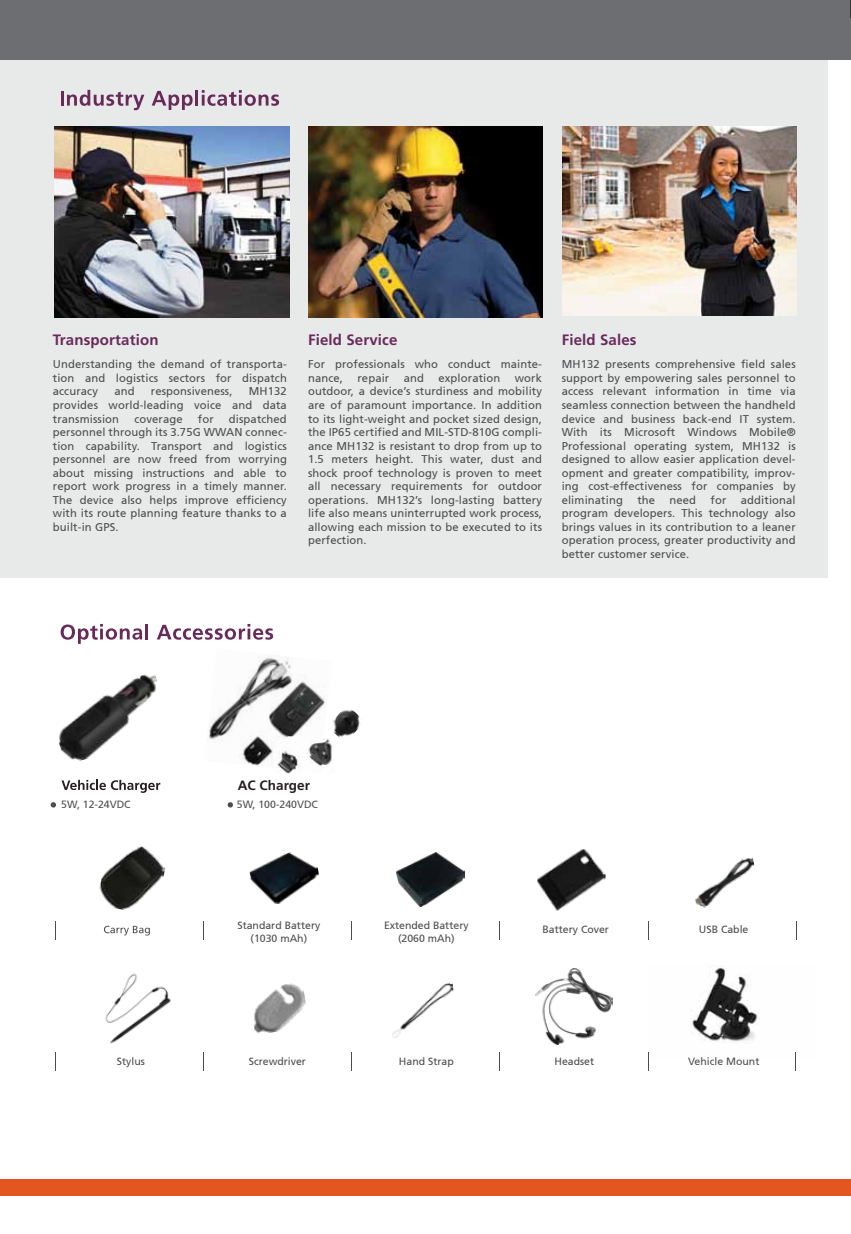
<style>
.page{position:relative;width:851px;height:1234px;background:#fff}
.page>*{position:absolute;margin:0;border:0;box-sizing:border-box;transform-origin:0 0}
.t1{font:700 15px "Frutiger";letter-spacing:.01em;color:#682a5a}
.t2{font:700 13.5px "Frutiger";color:#231f20}
.t3{font:11.25px/13.5px "Frutiger 55 Roman";letter-spacing:.01em;color:#4d4d4f;text-align:justify}
.t4{font:10.5px/12.6px "Frutiger 55 Roman";color:#4d4d4f;text-align:center}
</style>
<div class="page">
<img style="left:254px;top:983px;width:52px;height:51px">
<img style="left:249px;top:852px;width:70px;height:52px">
<img style="left:105px;top:973px;width:66px;height:71px">
<div style="left:0;top:0;width:827px;height:578px;background:#e8e9e9"></div>
<div style="left:0;top:0;width:850px;height:59px;background:#6d6e71"></div>
<div style="left:0;top:1178px;width:850px;height:16px;background:#e45620"></div>
<svg style="left:203px;top:921px;width:1px;height:18px"></svg>
<svg style="left:55px;top:921px;width:1px;height:18px"></svg>
<svg style="left:499px;top:921px;width:1px;height:18px"></svg>
<svg style="left:351px;top:921px;width:1px;height:18px"></svg>
<svg style="left:61px;top:624px;width:81px;height:19px"></svg>
<hr style="left:145px;top:623px;width:3px;height:16px;background:#682a5a">
<svg style="left:157px;top:624px;width:116px;height:15px"></svg>
<hr style="left:61px;top:91px;width:3px;height:15px;background:#682a5a">
<svg style="left:67px;top:90px;width:77px;height:20px"></svg>
<svg style="left:152px;top:91px;width:40px;height:19px"></svg>
<hr style="left:195px;top:90px;width:3px;height:16px;background:#682a5a">
<svg style="left:202px;top:90px;width:77px;height:16px"></svg>
<svg style="left:51px;top:802px;width:5px;height:5px"></svg>
<svg style="left:62px;top:779px;width:98px;height:13px"></svg>
<img style="left:308px;top:126px;width:234px;height:191px">
<img style="left:562px;top:126px;width:234px;height:190px">
<img style="left:648px;top:965px;width:112px;height:94px">
<svg style="left:203px;top:1052px;width:1px;height:18px"></svg>
<svg style="left:55px;top:1052px;width:1px;height:18px"></svg>
<svg style="left:499px;top:1052px;width:1px;height:18px"></svg>
<svg style="left:351px;top:1052px;width:1px;height:18px"></svg>
<svg style="left:795px;top:1052px;width:1px;height:18px"></svg>
<img style="left:55px;top:126px;width:234px;height:191px">
<img style="left:392px;top:983px;width:62px;height:54px">
<img style="left:695px;top:857px;width:60px;height:51px">
<img style="left:535px;top:968px;width:77px;height:76px">
<svg style="left:227px;top:802px;width:6px;height:5px"></svg>
<svg style="left:850px;top:0;width:1px;height:18px"></svg>
<img style="left:58px;top:674px;width:99px;height:87px">
<svg style="left:104px;top:925px;width:46px;height:10px"></svg>
<img style="left:99px;top:846px;width:67px;height:64px">
<img style="left:537px;top:849px;width:69px;height:62px">
<img style="left:396px;top:852px;width:68px;height:54px">
<img style="left:208px;top:657px;width:117px;height:109px">
<img style="left:273px;top:736px;width:59px;height:37px">
<img style="left:327px;top:709px;width:34px;height:33px">
<h1 class="t1" style="left:53px;top:331px;width:107px">Transportation</h1>
<h1 class="t1" style="left:308px;top:331px;width:91px">Field Service</h1>
<h1 class="t1" style="left:561px;top:331px;width:76px">Field Sales</h1>
<p class="t3" style="left:53px;top:358px;width:235px">Understanding the demand of transporta&shy;tion and logistics sectors for dispatch accuracy</p>
<p class="t3" style="left:114px;top:385px;width:22px">and</p>
<p class="t3" style="left:151px;top:385px;width:83px">responsiveness,</p>
<p class="t3" style="left:53px;top:385px;width:235px;text-indent:196px">MH132 provides world-leading voice and data transmission</p>
<p class="t3" style="left:134px;top:412px;width:50px">coverage</p>
<p class="t3" style="left:198px;top:412px;width:17px">for</p>
<p class="t3" style="left:53px;top:412px;width:235px;text-indent:176px">dispatched personnel through its 3.75G WWAN connec&shy;tion capability. Transport and logistics personnel are now freed from worrying about missing instructions and able to report work progress in a timely manner.<br>The device also helps improve efficiency with its route planning feature thanks to a built-in GPS.</p>
<p class="t3" style="left:308px;top:358px;width:235px">For professionals who conduct mainte&shy;nance,</p>
<p class="t3" style="left:308px;top:371px;width:235px;text-indent:207px">work outdoor, a device’s sturdiness and mobility are of paramount importance. In addition to its light-weight and pocket sized design, the IP65 certified and MIL-STD-810G compli&shy;ance MH132 is resistant to drop from up to 1.5 meters height. This water, dust and shock proof technology is proven to meet all necessary requirements for outdoor operations. MH132’s long-lasting battery life also means uninterrupted work process, allowing each mission to be executed to its perfection.</p>
<p class="t3" style="left:357px;top:371px;width:33px">repair</p>
<p class="t3" style="left:404px;top:371px;width:22px">and</p>
<p class="t3" style="left:438px;top:371px;width:63px">exploration</p>
<p class="t3" style="left:561px;top:358px;width:235px">MH132 presents comprehensive field sales support by empowering sales personnel to access relevant information in time via seamless connection between the handheld device and business back-end IT system.<br>With its Microsoft Windows Mobile® Professional operating system, MH132 is designed to allow easier application devel&shy;opment and greater compatibility, improv&shy;ing cost-effectiveness for companies by eliminating</p>
<p class="t3" style="left:637px;top:493px;width:19px">the</p>
<p class="t3" style="left:669px;top:493px;width:28px">need</p>
<p class="t3" style="left:710px;top:493px;width:17px">for</p>
<p class="t3" style="left:561px;top:493px;width:235px;text-indent:179px">additional program developers. This technology also brings values in its contribution to a leaner operation process, greater productivity and better customer service.</p>
<p class="t2" style="left:238px;top:777px;width:74px">AC Charger</p>
<p class="t4" style="left:61px;top:798px;width:71px">5W, 12-24VDC</p>
<p class="t4" style="left:237px;top:798px;width:83px">5W, 100-240VDC</p>
<p class="t4" style="left:237px;top:918px;width:84px">Standard Battery (1030 mAh)</p>
<p class="t4" style="left:698px;top:923px;width:51px">USB Cable</p>
<p class="t4" style="left:384px;top:918px;width:86px">Extended Battery (2060 mAh)</p>
<p class="t4" style="left:542px;top:923px;width:68px">Battery Cover</p>
<p class="t4" style="left:117px;top:1054px;width:30px">Stylus</p>
<p class="t4" style="left:249px;top:1054px;width:59px">Screwdriver</p>
<p class="t4" style="left:399px;top:1054px;width:56px">Hand Strap</p>
<p class="t4" style="left:554px;top:1054px;width:41px">Headset</p>
<p class="t4" style="left:688px;top:1054px;width:73px">Vehicle Mount</p>
</div>
